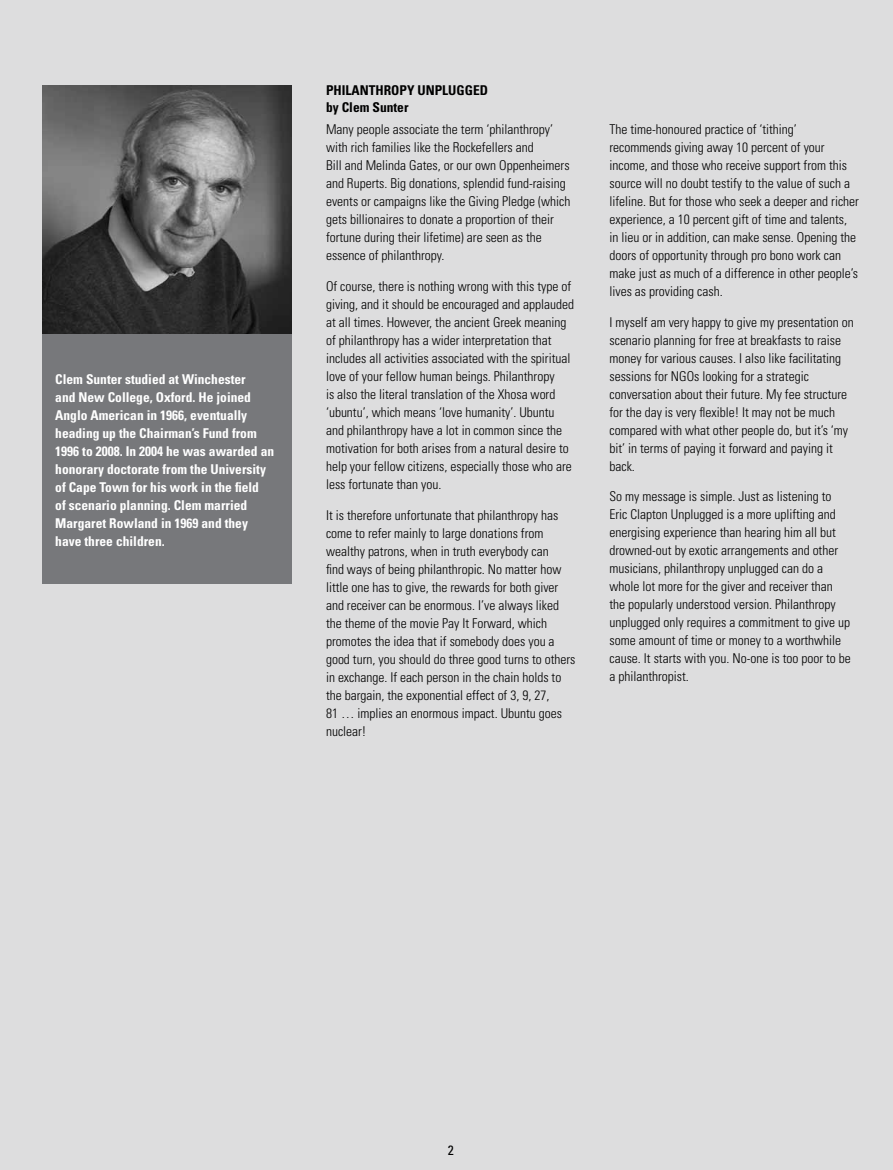
<style>
.page{position:relative;width:893px;height:1170px;background:#fff}
.page>*{position:absolute;margin:0;border:0;box-sizing:border-box;transform-origin:0 0}
.t1{font:300 condensed 13.5px/18px "Univers";color:#000}
.t2{font:700 condensed 13.5px/18px "Univers";color:#fff}
.t3{font:700 condensed 13.5px/16.5px "Univers";color:#000}
.t4{font:condensed 13.5px "Univers";color:#000}
</style>
<div class="page">
<div style="left:0;top:0;width:893px;height:1169px;background:#ddddde"></div>
<img style="left:43px;top:85px;width:249px;height:249px">
<div style="left:43px;top:334px;width:249px;height:250px;background:#77787b"></div>
<p class="t2" style="left:55px;top:369px;width:220px">Clem Sunter studied at Winchester<br>and New College, Oxford. He joined Anglo American in 1966, eventually heading up the Chairman’s Fund from 1996 to 2008. In 2004 he was awarded an honorary doctorate from the University of Cape Town for his work in the field<br>of scenario planning. Clem married Margaret Rowland in 1969 and they have three children.</p>
<p class="t3" style="left:326px;top:82px;width:164px">PHI LANTHROPY UNPLUGGED by Clem Sunter</p>
<p class="t1" style="left:326px;top:120px;width:246px">Many people associate the term ‘philanthropy’ with rich families like the Rockefellers and<br>Bill and Melinda Gates, or our own Oppenheimers and Ruperts. Big donations, splendid fund-raising events or campaigns like the Giving Pledge (which gets billionaires to donate a proportion of their fortune during their lifetime) are seen as the essence of philanthropy.</p>
<p class="t1" style="left:326px;top:277px;width:250px">Of course, there is nothing wrong with this type of giving, and it should be encouraged and applauded at all times. However, the ancient Greek meaning of philanthropy has a wider interpretation that includes all activities associated with the spiritual love of your fellow human beings. Philanthropy<br>is also the literal translation of the Xhosa word ‘ubuntu’, which means ‘love humanity’. Ubuntu and philanthropy have a lot in common since the motivation for both arises from a natural desire to help your fellow citizens, especially those who are less fortunate than you.</p>
<p class="t1" style="left:326px;top:505px;width:251px">It is therefore unfortunate that philanthropy has come to refer mainly to large donations from wealthy patrons, when in truth everybody can<br>find ways of being philanthropic. No matter how little one has to give, the rewards for both giver and receiver can be enormous. I ’ve always liked the theme of the movie Pay It Forward, which promotes the idea that if somebody does you a good turn, you should do three good turns to others in exchange. If each person in the chain holds to the bargain, the exponential effect of 3, 9, 27,<br>81 … implies an enormous impact. Ubuntu goes nuclear!</p>
<p class="t1" style="left:609px;top:120px;width:251px">The time-honoured practice of ‘tithing’ recommends giving away 10 percent of your income, and those who receive support from this source will no doubt testify to the value of such a lifeline. But for those who seek a deeper and richer experience, a 10 percent gift of time and talents, in lieu or in addition, can make sense. Opening the doors of opportunity through pro bono work can make just as much of a difference in other people’s lives as providing cash.</p>
<p class="t1" style="left:609px;top:312px;width:246px">I myself am very happy to give my presentation on scenario planning for free at breakfasts to raise money for various causes. I also like facilitating sessions for NGOs looking for a strategic conversation about their future. My fee structure for the day is very flexible! It may not be much compared with what other people do, but it’s ‘my bit’ in terms of paying it forward and paying it back.</p>
<p class="t1" style="left:609px;top:487px;width:243px">So my message is simple. Just as listening to Eric Clapton Unplugged is a more uplifting and energising experience than hearing him all but drowned-out by exotic arrangements and other musicians, philanthropy unplugged can do a whole lot more for the giver and receiver than the popularly understood version. Philanthropy unplugged only requires a commitment to give up some amount of time or money to a worthwhile cause. It starts with you. No-one is too poor to be a philanthropist.</p>
<p class="t4" style="left:448px;top:1141px;width:7px">2</p>
</div>
